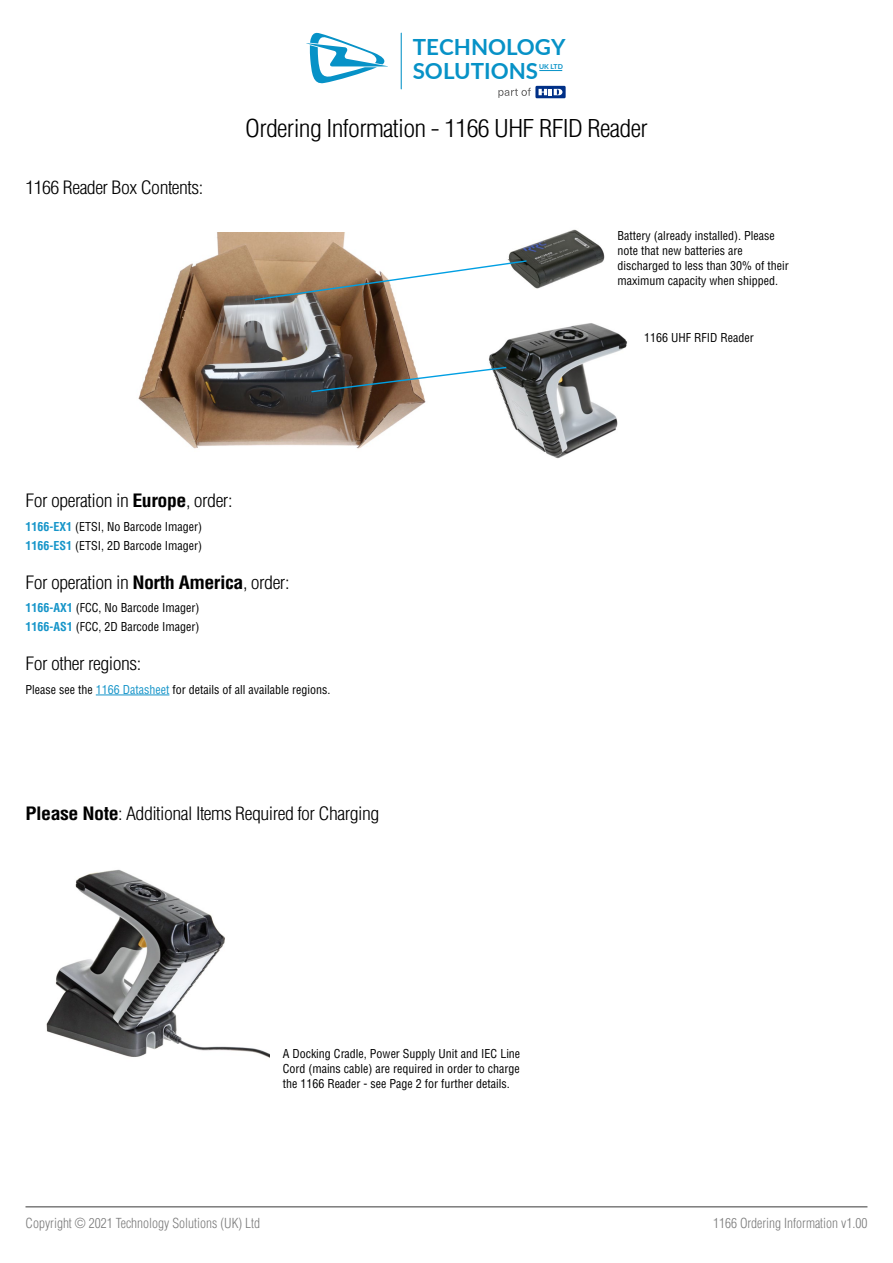
<style>
.page{position:relative;width:893px;height:1263px;background:#fff}
.page>*{position:absolute;margin:0;border:0;box-sizing:border-box;transform-origin:0 0}
.t1{font:300 condensed 24px "Helvetica LT Std";letter-spacing:-.025em;color:#000;scale:1.11 1}
.t2{font:700 22.35px/24.5px "Lato";color:#0792c7}
.t3{font:300 condensed 18px "Helvetica LT Std";letter-spacing:-.025em;color:#000;scale:1.11 1}
.t4{font:300 condensed 13.5px "Helvetica LT Std";color:#7b7b7b}
.t5{font:condensed 12px/15px "Helvetica LT Std";color:#000}
.t6{font:700 6.9px "Lato";color:#0792c7}
.s1{font-weight:700}
.s2{font-weight:700;color:#1695c9}
.s3{color:#1695c9}
</style>
<div class="page">
<hr style="left:26px;top:1206px;width:841px;height:1px;background:#7b7b7b">
<svg style="left:535px;top:86px;width:31px;height:12px"></svg>
<svg style="left:539px;top:89px;width:23px;height:6px"></svg>
<svg style="left:498px;top:88px;width:33px;height:10px"></svg>
<svg style="left:306px;top:32px;width:82px;height:52px"></svg>
<hr style="left:401px;top:33px;width:1px;height:56px;background:#0792c7">
<svg style="left:539px;top:70px;width:23px;height:1px"></svg>
<img style="left:488px;top:323px;width:140px;height:136px">
<img style="left:508px;top:229px;width:97px;height:60px">
<img style="left:46px;top:869px;width:224px;height:189px">
<img style="left:138px;top:233px;width:288px;height:216px">
<svg style="left:253px;top:259px;width:275px;height:42px"></svg>
<svg style="left:310px;top:366px;width:198px;height:27px"></svg>
<hr style="left:96px;top:695px;width:73px;height:1px;background:#1695c9">
<h2 class="t2" style="left:413px;top:33px;width:154px">TECHNOLOGY<br>SOLUTIONS</h2>
<p class="t6" style="left:539px;top:61px;width:25px">UK LTD</p>
<h3 class="t3" style="left:26px;top:177px;width:162px">1166 Reader Box Contents:</h3>
<h1 class="t1" style="left:245px;top:113px;width:364px">Ordering Information - 1166 UHF RFID Reader</h1>
<p class="t5" style="left:617px;top:228px;width:173px">Battery (already installed). Please note that new batteries are discharged to less than 30% of their maximum capacity when shipped.</p>
<p class="t5" style="left:644px;top:330px;width:111px">1166 UHF RFID Reader</p>
<h3 class="t3" style="left:26px;top:489px;width:188px">For operation in <span class="s1">Europe</span>, order:</h3>
<p class="t5" style="left:26px;top:517px;width:178px;line-height:19.2px"><span class="s2">1166-EX1</span> (ETSI, No Barcode Imager)<br><span class="s2">1166-ES1</span> (ETSI, 2D Barcode Imager)</p>
<h3 class="t3" style="left:26px;top:571px;width:239px">For operation in <span class="s1">North America</span>, order:</h3>
<p class="t5" style="left:26px;top:598px;width:176px;line-height:19.2px"><span class="s2">1166-AX1</span> (FCC, No Barcode Imager)<br><span class="s2">1166-AS1</span> (FCC, 2D Barcode Imager)</p>
<h3 class="t3" style="left:26px;top:652px;width:106px">For other regions:</h3>
<p class="t5" style="left:26px;top:682px;width:306px">Please see the <span class="s3">1166 Datasheet</span> for details of all available regions.</p>
<h3 class="t3" style="left:26px;top:802px;width:320px"><span class="s1">Please Note</span>: Additional Items Required for Charging</h3>
<p class="t5" style="left:283px;top:1046px;width:239px;text-align:justify">A Docking Cradle, Power Supply Unit and IEC Line Cord (mains cable) are required in order to charge the 1166 Reader - see Page 2 for further details.</p>
<p class="t4" style="left:26px;top:1215px;width:236px">Copyright © 2021 Technology Solutions (UK) Ltd</p>
<p class="t4" style="left:713px;top:1215px;width:156px">1166 Ordering Information v1.00</p>
</div>
